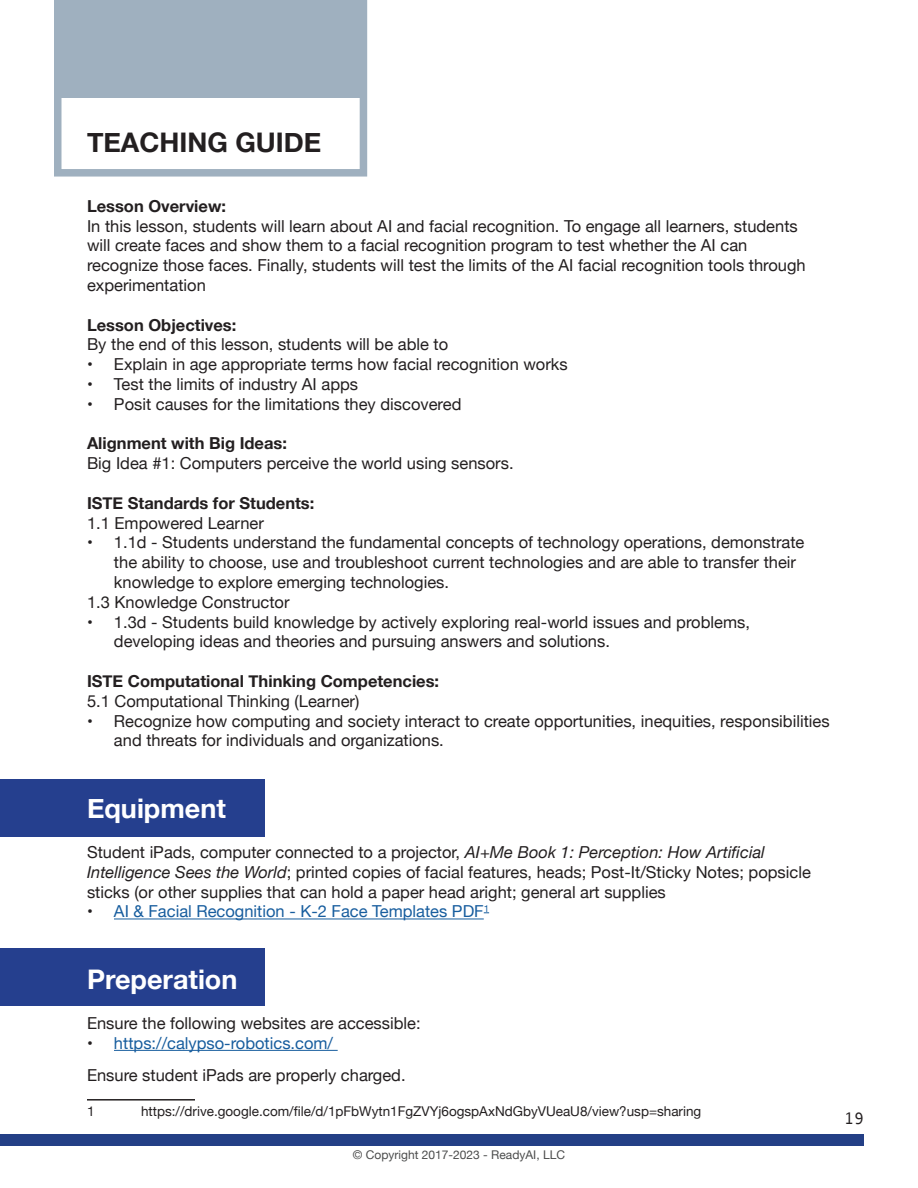
<style>
.page{position:relative;width:918px;height:1188px;background:#fff}
.page>*{position:absolute;margin:0;border:0;box-sizing:border-box;transform-origin:0 0}
.t1{font:700 27px "Helvetica Neue";color:#fff}
.t2{font:700 27px "Helvetica Neue";color:#231f20}
.t3{font:16.5px/19.8px "Helvetica Neue";color:#231f20}
.t4{font:700 16.5px "Helvetica Neue";color:#231f20}
.t5{font:16.5px "Helvetica Neue";color:#175d9e}
.t6{font:16.5px "Andale Mono";color:#231f20}
.t7{font:13.5px "Helvetica Neue";color:#231f20}
.t8{font:12px "Helvetica Neue";color:#4b4c4c}
.s1{font-style:italic}
.s2{color:#231f20}
.s3{color:#175d9e}
.s4{color:#fff}
.s5{font-weight:700;font-size:27px;color:#fff}
</style>
<div class="page">
<div style="left:1px;top:1134px;width:863px;height:11px;background:#233f86"></div>
<div style="left:0;top:779px;width:265px;height:58px;background:#253f8e"></div>
<div style="left:0;top:948px;width:265px;height:58px;background:#253f8e"></div>
<hr style="left:114px;top:919px;width:370px;height:1px;background:#175d9e">
<hr style="left:114px;top:1050px;width:224px;height:1px;background:#175d9e">
<hr style="left:87px;top:1099px;width:108px;height:2px;background:#231f20">
<div style="left:54px;top:0;width:313px;height:177px;border:8px solid #9fb0bf"></div>
<div style="left:58px;top:0;width:309px;height:97px;background:#9fb0bf"></div>
<h1 class="t2" style="left:87px;top:122px;width:236px">TEACHING GUIDE</h1>
<p class="t4" style="left:87px;top:193px;width:141px">Lesson Overview:</p>
<p class="t3" style="left:87px;top:217px;width:720px">In this lesson, students will learn about AI and facial recognition. To engage all learners, students will create faces and show them to a facial recognition program to test whether the AI can recognize those faces. Finally, students will test the limits of the AI facial recognition tools through experimentation</p>
<p class="t4" style="left:87px;top:312px;width:151px">Lesson Objectives:</p>
<p class="t3" style="left:87px;top:336px;width:363px">By the end of this lesson, students will be able to</p>
<p class="t3" style="left:87px;top:355px;width:482px">• Explain in age appropriate terms how facial recognition works</p>
<p class="t3" style="left:87px;top:375px;width:273px">• Test the limits of industry AI apps</p>
<p class="t3" style="left:87px;top:395px;width:376px">• Posit causes for the limitations they discovered</p>
<p class="t4" style="left:87px;top:430px;width:202px">Alignment with Big Ideas:</p>
<p class="t3" style="left:87px;top:454px;width:428px">Big Idea #1: Computers perceive the world using sensors.</p>
<p class="t4" style="left:87px;top:490px;width:229px">ISTE Standards for Students:</p>
<p class="t3" style="left:87px;top:514px;width:178px">1.1 Empowered Learner</p>
<p class="t3" style="left:87px;top:534px;width:719px">• 1.1d - Students understand the fundamental concepts of technology operations, demonstrate</p>
<p class="t3" style="left:114px;top:553px;width:684px">the ability to choose, use and troubleshoot current technologies and are able to transfer their</p>
<p class="t3" style="left:114px;top:573px;width:337px">knowledge to explore emerging technologies.</p>
<p class="t3" style="left:87px;top:593px;width:204px">1.3 Knowledge Constructor</p>
<p class="t3" style="left:114px;top:613px;width:637px;text-indent:-27px">• 1.3d - Students build knowledge by actively exploring real-world issues and problems, developing ideas and theories and pursuing answers and solutions.</p>
<p class="t4" style="left:87px;top:668px;width:354px">ISTE Computational Thinking Competencies:</p>
<p class="t3" style="left:87px;top:692px;width:274px">5.1 Computational Thinking (Learner)</p>
<p class="t3" style="left:114px;top:712px;width:717px;text-indent:-27px">• Recognize how computing and society interact to create opportunities, inequities, responsibilities and threats for individuals and organizations.</p>
<h1 class="t1" style="left:87px;top:788px;width:140px">Equipment</h1>
<p class="t3" style="left:87px;top:843px;width:725px">Student iPads, computer connected to a projector, <span class="s1">AI+Me Book 1: Perception: How Artificial<br>Intelligence Sees the World</span>; printed copies of facial features, heads; Post-It/Sticky Notes; popsicle sticks (or other supplies that can hold a paper head aright; general art supplies</p>
<p class="t5" style="left:87px;top:900px;width:404px"><span class="s2">•</span> AI &amp; Facial Recognition - K-2 Face Templates PDF<sup>1</sup></p>
<h1 class="t1" style="left:87px;top:959px;width:152px">Preperation</h1>
<p class="t3" style="left:87px;top:1014px;width:335px">Ensure the following websites are accessible:</p>
<p class="t3" style="left:87px;top:1028px;width:463px;line-height:32.4px">• <span class="s3">https://calypso-robotics.com/<br></span>Ensure student iPads are properly charged. <span class="s4">Pr</span><span class="s5">eparation</span></p>
<p class="t7" style="left:87px;top:1101px;width:9px">1</p>
<p class="t7" style="left:141px;top:1101px;width:562px">https://drive.google.com/file/d/1pFbWytn1FgZVYj6ogspAxNdGbyVUeaU8/view?usp=sharing</p>
<p class="t8" style="left:353px;top:1146px;width:214px">© Copyright 2017-2023 - ReadyAI, LLC</p>
<p class="t6" style="left:844px;top:1108px;width:21px">19</p>
</div>
